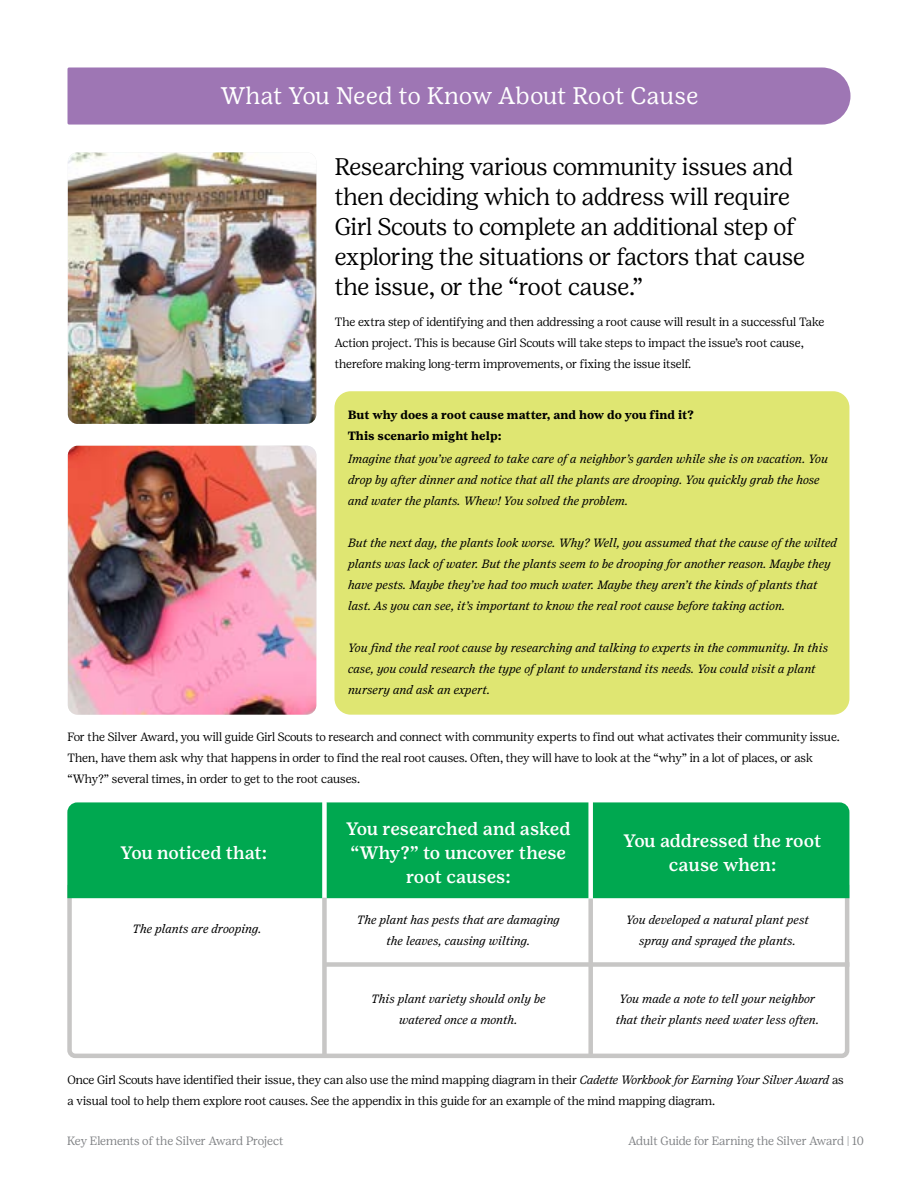
<style>
.page{position:relative;width:918px;height:1188px;background:#fff}
.page>*{position:absolute;margin:0;border:0;box-sizing:border-box;transform-origin:0 0}
.t1{font:300 24px/30px "Girl Scout Display";color:#000}
.t2{font:24px "Girl Scout Text";letter-spacing:-.005em;color:#fff}
.t3{font:500 18px/24px "Girl Scout Text";color:#fff;text-align:center}
.t4{font:italic 12px/21px "Girl Scout Text";letter-spacing:-.005em;color:#000;text-align:center}
.t5{font:300 12px/21px "Girl Scout Display";color:#000}
.t6{font:300 12px "Girl Scout Display";color:#808285}
.t7{font:700 12px/21px "Girl Scout Text";color:#000}
.s1{font-style:italic}
</style>
<div class="page">
<div style="left:335px;top:391px;width:514px;height:324px;background:#dfe672;border-radius:16px"></div>
<div style="left:68px;top:67px;width:783px;height:58px;background:#9e76b4"></div>
<svg style="left:67px;top:900px;width:783px;height:158px"></svg>
<div style="left:67px;top:802px;width:783px;height:98px;background:#00a850"></div>
<div style="left:322px;top:800px;width:5px;height:98px;background:#fff"></div>
<div style="left:588px;top:800px;width:5px;height:98px;background:#fff"></div>
<div style="left:322px;top:898px;width:5px;height:158px;background:#c7c6c5"></div>
<div style="left:588px;top:899px;width:5px;height:157px;background:#c7c6c5"></div>
<div style="left:325px;top:962px;width:524px;height:5px;background:#c7c6c5"></div>
<img style="left:68px;top:152px;width:248px;height:272px">
<img style="left:68px;top:446px;width:248px;height:269px">
<h1 class="t2" style="left:220px;top:81px;width:480px">What You Need to Know About Root Cause</h1>
<h1 class="t1" style="left:335px;top:151px;width:472px">Researching various community issues and then deciding which to address will require Girl Scouts to complete an additional step of exploring the situations or factors that cause the issue, or the “root cause.”</h1>
<p class="t5" style="left:335px;top:312px;width:491px">The extra step of identifying and then addressing a root cause will result in a successful Take<br>Action project. This is because Girl Scouts will take steps to impact the issue’s root cause, therefore making long-term improvements, or fixing the issue itself.</p>
<p class="t7" style="left:348px;top:404px;width:348px">But why does a root cause matter, and how do you find it?<br>This scenario might help:</p>
<p class="t4" style="left:348px;top:448px;width:482px;text-align:left">Imagine that you’ve agreed to take care of a neighbor’s garden while she is on vacation. You drop by after dinner and notice that all the plants are drooping. You quickly grab the hose and water the plants. Whew! You solved the problem.</p>
<p class="t4" style="left:348px;top:532px;width:491px;text-align:left">But the next day, the plants look worse. Why? Well, you assumed that the cause of the wilted plants was lack of water. But the plants seem to be drooping for another reason. Maybe they have pests. Maybe they’ve had too much water. Maybe they aren’t the kinds of plants that last. As you can see, it’s important to know the real root cause before taking action.</p>
<p class="t4" style="left:348px;top:637px;width:481px;text-align:left">You find the real root cause by researching and talking to experts in the community. In this case, you could research the type of plant to understand its needs. You could visit a plant nursery and ask an expert.</p>
<p class="t5" style="left:67px;top:726px;width:774px">For the Silver Award, you will guide Girl Scouts to research and connect with community experts to find out what activates their community issue.<br>Then, have them ask why that happens in order to find the real root causes. Often, they will have to look at the “why” in a lot of places, or ask “Why?” several times, in order to get to the root causes.</p>
<h2 class="t3" style="left:346px;top:816px;width:226px">You researched and asked “Why?” to uncover these root causes:</h2>
<h2 class="t3" style="left:121px;top:840px;width:148px">You noticed that:</h2>
<h2 class="t3" style="left:624px;top:828px;width:200px">You addressed the root cause when:</h2>
<p class="t4" style="left:132px;top:918px;width:131px">The plants are drooping.</p>
<p class="t4" style="left:357px;top:909px;width:205px">The plant has pests that are damaging the leaves, causing wilting.</p>
<p class="t4" style="left:371px;top:988px;width:176px">This plant variety should only be watered once a month.</p>
<p class="t4" style="left:626px;top:909px;width:184px">You developed a natural plant pest spray and sprayed the plants.</p>
<p class="t4" style="left:616px;top:988px;width:205px">You made a note to tell your neighbor that their plants need water less often.</p>
<p class="t5" style="left:68px;top:1070px;width:778px">Once Girl Scouts have identified their issue, they can also use the mind mapping diagram in their <span class="s1">Cadette Workbook for Earning Your Silver Award</span> as a visual tool to help them explore root causes. See the appendix in this guide for an example of the mind mapping diagram.</p>
<p class="t6" style="left:67px;top:1134px;width:218px">Key Elements of the Silver Award Project</p>
<p class="t6" style="left:628px;top:1134px;width:237px">Adult Guide for Earning the Silver Award | 10</p>
</div>
